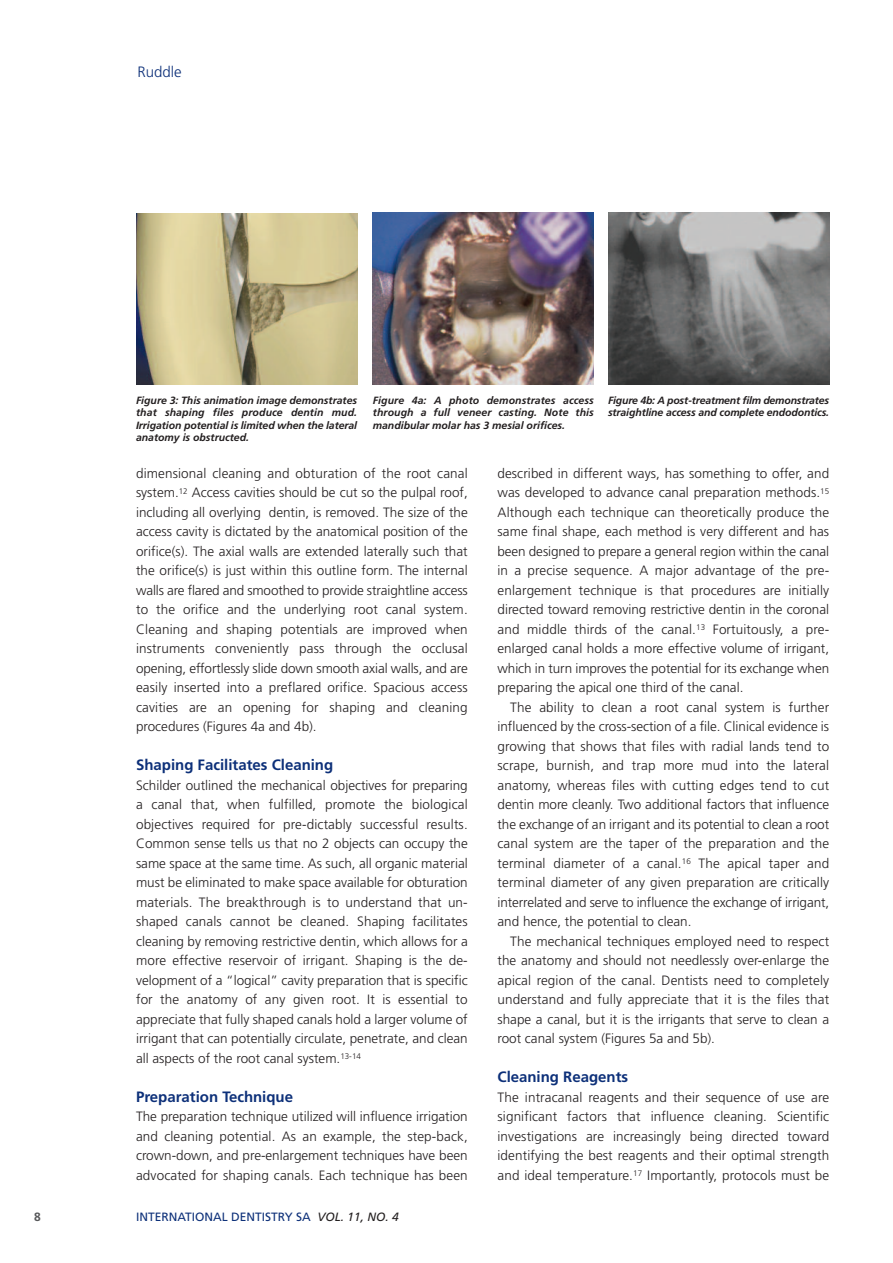
<style>
.page{position:relative;width:893px;height:1263px;background:#fff}
.page>*{position:absolute;margin:0;border:0;box-sizing:border-box;transform-origin:0 0}
.t1{font:700 15px "Frutiger";color:#0d3079}
.t2{font:300 15px "Frutiger";color:#0d3079}
.t3{font:300 13.5px/19.5px "Frutiger";color:#231f20;text-align:justify}
.t4{font:12px "Frutiger";color:#0d3079}
.t5{font:700 12px "Frutiger";color:#57585a}
.t6{font:italic 700 10.5px/12.6px "Frutiger";letter-spacing:-.005em;color:#231f20;text-align:justify}
.s1{font-style:italic;color:#231f20}
</style>
<div class="page">
<img style="left:136px;top:213px;width:221px;height:171px">
<img style="left:373px;top:213px;width:221px;height:171px">
<img style="left:608px;top:213px;width:221px;height:171px">
<p class="t2" style="left:138px;top:65px;width:46px">Ruddle</p>
<p class="t6" style="left:136px;top:394px;width:223px">Figure 3: This animation image demonstrates that shaping files produce dentin mud.<br>Irrigation potential is limited when the lateral anatomy is obstructed.</p>
<p class="t6" style="left:373px;top:394px;width:223px">Figure 4a: A photo demonstrates access through a full veneer casting. Note this mandibular molar has 3 mesial orifices.</p>
<p class="t6" style="left:608px;top:394px;width:223px">Figure 4b: A post-treatment film demonstrates straightline access and complete endodontics.</p>
<p class="t3" style="left:136px;top:464px;width:333px">dimensional cleaning and obturation of the root canal system.<sup>12</sup> Access cavities should be cut so the pulpal roof, including all overlying dentin, is removed. The size of the access cavity is dictated by the anatomical position of the orifice(s). The axial walls are extended laterally such that the orifice(s) is just within this outline form. The internal walls are flared and smoothed to provide straightline access to the orifice and the underlying root canal system.<br>Cleaning and shaping potentials are improved when instruments conveniently pass through the occlusal opening, effortlessly slide down smooth axial walls, and are easily inserted into a preflared orifice. Spacious access cavities are an opening for shaping and cleaning procedures (Figures 4a and 4b).</p>
<p class="t1" style="left:136px;top:759px;width:199px">Shaping Facilitates Cleaning</p>
<p class="t3" style="left:136px;top:776px;width:333px">Schilder outlined the mechanical objectives for preparing a canal that, when fulfilled, promote the biological objectives required for pre-dictably successful results.<br>Common sense tells us that no 2 objects can occupy the same space at the same time. As such, all organic material must be eliminated to make space available for obturation materials. The breakthrough is to understand that un&shy;shaped canals cannot be cleaned. Shaping facilitates cleaning by removing restrictive dentin, which allows for a more effective reservoir of irrigant. Shaping is the de&shy;velopment of a “logical” cavity preparation that is specific for the anatomy of any given root. It is essential to appreciate that fully shaped canals hold a larger volume of irrigant that can potentially circulate, penetrate, and clean all aspects of the root canal system.<sup>13-14</sup></p>
<p class="t1" style="left:136px;top:1091px;width:159px">Preparation Technique</p>
<p class="t3" style="left:136px;top:1108px;width:333px">The preparation technique utilized will influence irrigation and cleaning potential. As an example, the step-back, crown-down, and pre-enlargement techniques have been advocated for shaping canals. Each technique has been</p>
<p class="t5" style="left:34px;top:1212px;width:8px">8</p>
<p class="t4" style="left:136px;top:1212px;width:264px">INTERNATIONAL DENTISTRY SA <span class="s1">VOL. 11, NO. 4</span></p>
<p class="t3" style="left:497px;top:464px;width:333px">described in different ways, has something to offer, and was developed to advance canal preparation methods.<sup>15<br></sup>Although each technique can theoretically produce the same final shape, each method is very different and has been designed to prepare a general region within the canal in a precise sequence. A major advantage of the pre&shy;enlargement technique is that procedures are initially directed toward removing restrictive dentin in the coronal and middle thirds of the canal.<sup>13</sup> Fortuitously, a pre&shy;enlarged canal holds a more effective volume of irrigant, which in turn improves the potential for its exchange when preparing the apical one third of the canal.</p>
<p class="t3" style="left:497px;top:698px;width:333px;text-indent:13px">The ability to clean a root canal system is further influenced by the cross-section of a file. Clinical evidence is growing that shows that files with radial lands tend to scrape, burnish, and trap more mud into the lateral anatomy, whereas files with cutting edges tend to cut dentin more cleanly. Two additional factors that influence the exchange of an irrigant and its potential to clean a root canal system are the taper of the preparation and the terminal diameter of a canal.<sup>16</sup> The apical taper and terminal diameter of any given preparation are critically interrelated and serve to influence the exchange of irrigant, and hence, the potential to clean.</p>
<p class="t3" style="left:497px;top:932px;width:333px;text-indent:13px">The mechanical techniques employed need to respect the anatomy and should not needlessly over-enlarge the apical region of the canal. Dentists need to completely understand and fully appreciate that it is the files that shape a canal, but it is the irrigants that serve to clean a root canal system (Figures 5a and 5b).</p>
<p class="t1" style="left:497px;top:1071px;width:132px">Cleaning Reagents</p>
<p class="t3" style="left:497px;top:1088px;width:333px">The intracanal reagents and their sequence of use are significant factors that influence cleaning. Scientific investigations are increasingly being directed toward identifying the best reagents and their optimal strength and ideal temperature.<sup>17</sup> Importantly, protocols must be</p>
</div>
